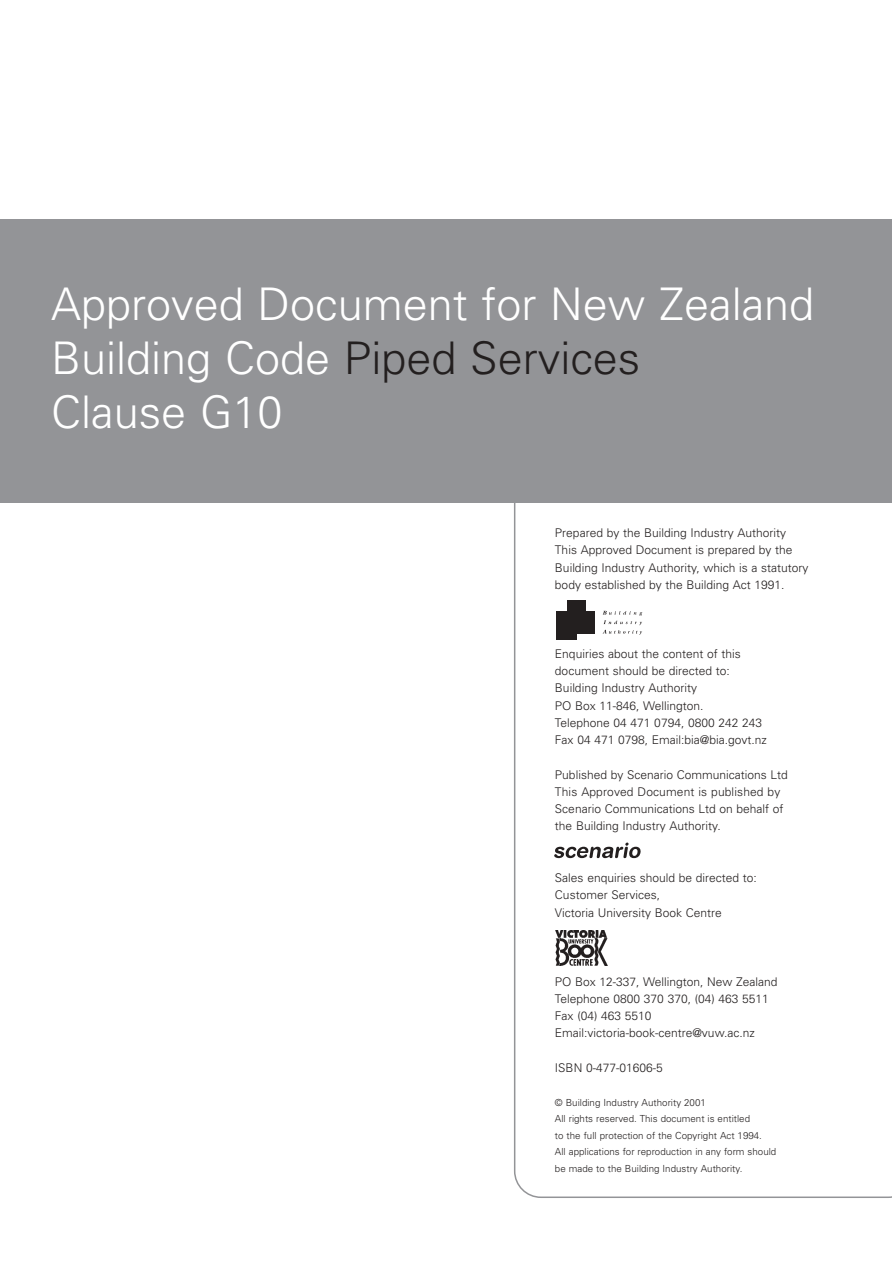
<style>
.page{position:relative;width:893px;height:1263px;background:#fff}
.page>*{position:absolute;margin:0;border:0;box-sizing:border-box;transform-origin:0 0}
.t1{font:300 45px/54px "Univers";color:#fff}
.t2{font:300 12px/17.2px "Univers";color:#231f1f}
.t3{font:300 9.75px/16.5px "Univers";color:#231f1f}
.s1{color:#231f1f}
</style>
<div class="page">
<svg style="left:514px;top:503px;width:377px;height:695px"></svg>
<div style="left:534px;top:598px;width:288px;height:44px;background:#fff"></div>
<svg style="left:586px;top:611px;width:9px;height:23px"></svg>
<hr style="left:577px;top:600px;width:1px;height:33px;background:#231f1f">
<hr style="left:579px;top:600px;width:1px;height:33px;background:#231f1f">
<hr style="left:580px;top:600px;width:2px;height:33px;background:#231f1f">
<hr style="left:582px;top:600px;width:1px;height:33px;background:#231f1f">
<hr style="left:584px;top:600px;width:1px;height:33px;background:#231f1f">
<hr style="left:556px;top:611px;width:2px;height:28px;background:#231f1f">
<svg style="left:558px;top:600px;width:18px;height:39px"></svg>
<svg style="left:602px;top:611px;width:40px;height:24px"></svg>
<svg style="left:554px;top:843px;width:87px;height:15px"></svg>
<div style="left:551px;top:927px;width:61px;height:40px;background:#fff"></div>
<img style="left:556px;top:930px;width:51px;height:35px">
<div style="left:0;top:220px;width:891px;height:283px;background:#939497"></div>
<h1 class="t1" style="left:51px;top:281px;width:764px">Approved Document for New Zealand<br>Building Code <span class="s1">Piped Services<br></span>Clause G10</h1>
<p class="t2" style="left:555px;top:525px;width:255px">Prepared by the Building Industry Authority This Approved Document is prepared by the Building Industry Authority, which is a statutory body established by the Building Act 1991.</p>
<p class="t2" style="left:555px;top:646px;width:213px">Enquiries about the content of this document should be directed to:<br>Building Industry Authority<br>PO Box 11-846, Wellington.<br>Telephone 04 471 0794, 0800 242 243<br>Fax 04 471 0798, Email:bia@bia.govt.nz</p>
<p class="t2" style="left:555px;top:767px;width:234px">Published by Scenario Communications Ltd This Approved Document is published by Scenario Communications Ltd on behalf of the Building Industry Authority.</p>
<p class="t2" style="left:555px;top:870px;width:203px">Sales enquiries should be directed to:<br>Customer Services,<br>Victoria University Book Centre</p>
<p class="t2" style="left:555px;top:974px;width:224px">PO Box 12-337, Wellington, New Zealand Telephone 0800 370 370, (04) 463 5511<br>Fax (04) 463 5510<br>Email:victoria-book-centre@vuw.ac.nz</p>
<p class="t2" style="left:555px;top:1060px;width:109px">ISBN 0-477-01606-5</p>
<p class="t3" style="left:555px;top:1095px;width:223px">© Building Industry Authority 2001<br>All rights reserved. This document is entitled<br>to the full protection of the Copyright Act 1994.<br>All applications for reproduction in any form should be made to the Building Industry Authority.</p>
</div>
